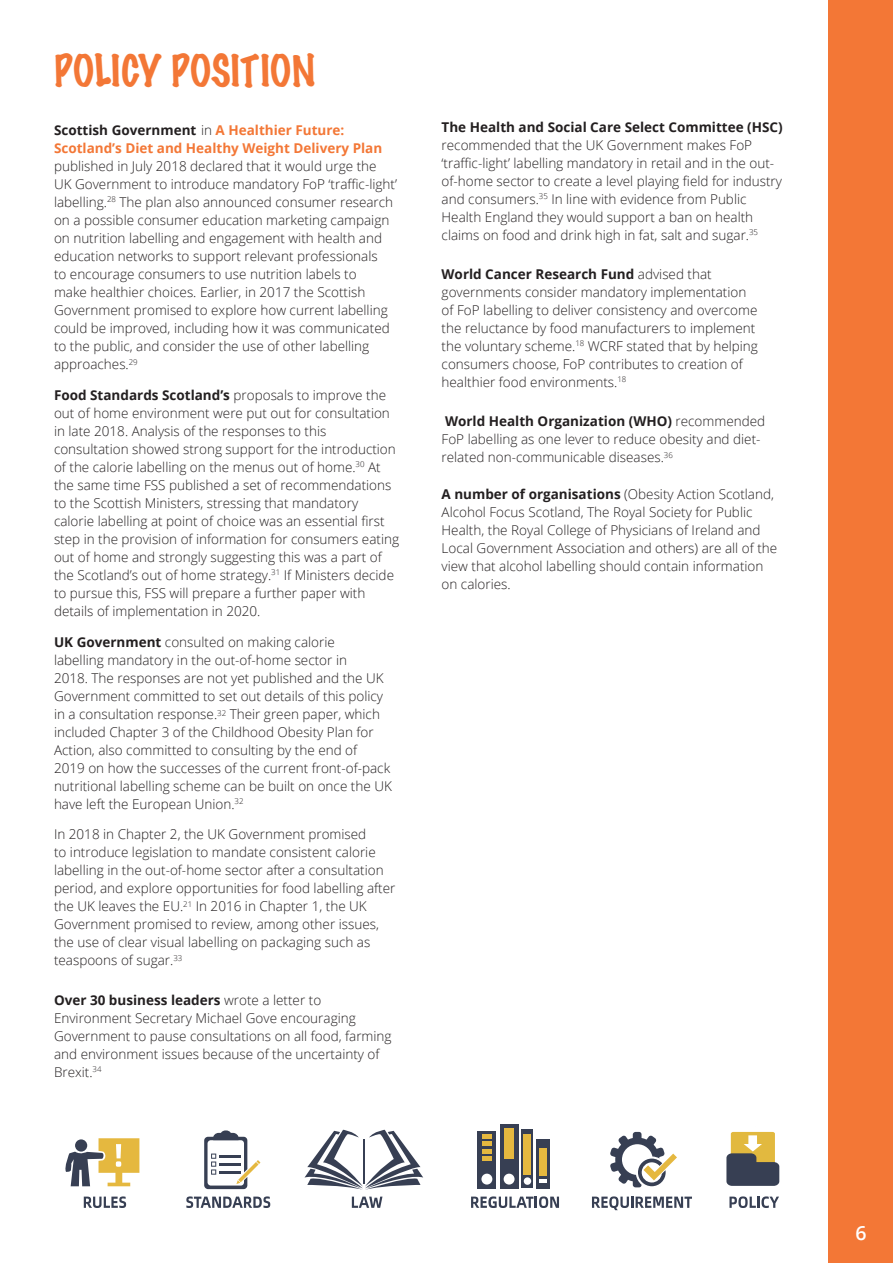
<style>
.page{position:relative;width:893px;height:1263px;background:#fff}
.page>*{position:absolute;margin:0;border:0;box-sizing:border-box;transform-origin:0 0}
.heading1{font:100 39.75px "Marker Felt";color:#f37736}
.examples{font:600 19.5px "Open Sans";color:#fff}
.t1{font:300 13.5px/18px "Open Sans";color:#231f20}
.s1{font-weight:700}
.s2{font-weight:700;color:#f37736}
</style>
<div class="page">
<div style="left:828px;top:0;width:65px;height:1263px;background:#f37736"></div>
<svg style="left:70px;top:1124px;width:710px;height:87px"></svg>
<svg style="left:65px;top:1138px;width:74px;height:48px"></svg>
<svg style="left:204px;top:1130px;width:56px;height:59px"></svg>
<svg style="left:304px;top:1130px;width:119px;height:60px"></svg>
<hr style="left:363px;top:1140px;width:2px;height:44px;background:#373f53">
<div style="left:478px;top:1131px;width:18px;height:57px;background:#373f53"></div>
<hr style="left:482px;top:1135px;width:10px;height:4px;background:#e5b83f">
<hr style="left:482px;top:1142px;width:10px;height:4px;background:#e5b83f">
<hr style="left:482px;top:1149px;width:10px;height:4px;background:#e5b83f">
<hr style="left:482px;top:1156px;width:10px;height:4px;background:#e5b83f">
<div style="left:481px;top:1174px;width:11px;height:10px;background:#fff;border-radius:50%"></div>
<div style="left:536px;top:1139px;width:14px;height:49px;background:#373f53"></div>
<div style="left:540px;top:1149px;width:7px;height:27px;background:#e5b83f"></div>
<svg style="left:540px;top:1179px;width:7px;height:3px"></svg>
<div style="left:500px;top:1124px;width:18px;height:64px;background:#373f53"></div>
<div style="left:504px;top:1174px;width:11px;height:10px;background:#fff;border-radius:50%"></div>
<div style="left:504px;top:1128px;width:10px;height:30px;background:#e5b83f"></div>
<svg style="left:522px;top:1129px;width:11px;height:59px"></svg>
<div style="left:524px;top:1177px;width:7px;height:8px;background:#fff;border-radius:50%"></div>
<div style="left:524px;top:1134px;width:7px;height:41px;background:#e5b83f"></div>
<svg style="left:610px;top:1132px;width:67px;height:55px"></svg>
<svg style="left:726px;top:1132px;width:53px;height:54px;background:#8d8365"></svg>
<svg style="left:84px;top:1196px;width:42px;height:12px"></svg>
<svg style="left:186px;top:1196px;width:84px;height:12px"></svg>
<svg style="left:352px;top:1196px;width:30px;height:12px"></svg>
<svg style="left:471px;top:1196px;width:88px;height:12px"></svg>
<svg style="left:592px;top:1196px;width:100px;height:14px"></svg>
<svg style="left:729px;top:1196px;width:50px;height:12px"></svg>
<p class="heading1" style="left:54px;top:39px;width:263px">POLICY POSITION</p>
<p class="t1" style="left:54px;top:121px;width:344px"><span class="s1">Scottish Government</span> in <span class="s2">A Healthier Future:<br>Scotland’s Diet and Healthy Weight Delivery Plan </span>published in July 2018 declared that it would urge the UK Government to introduce mandatory FoP ‘traffic-light’ labelling.<sup>28</sup> The plan also announced consumer research on a possible consumer education marketing campaign on nutrition labelling and engagement with health and education networks to support relevant professionals<br>to encourage consumers to use nutrition labels to<br>make healthier choices. Earlier, in 2017 the Scottish Government promised to explore how current labelling could be improved, including how it was communicated to the public, and consider the use of other labelling approaches.<sup>29</sup></p>
<p class="t1" style="left:54px;top:385px;width:347px"><span class="s1">Food Standards Scotland’s</span> proposals to improve the out of home environment were put out for consultation in late 2018. Analysis of the responses to this consultation showed strong support for the introduction of the calorie labelling on the menus out of home.<sup>30</sup> At the same time FSS published a set of recommendations to the Scottish Ministers, stressing that mandatory calorie labelling at point of choice was an essential first step in the provision of information for consumers eating out of home and strongly suggesting this was a part of the Scotland’s out of home strategy.<sup>31</sup> If Ministers decide to pursue this, FSS will prepare a further paper with details of implementation in 2020.</p>
<p class="t1" style="left:54px;top:632px;width:339px"><span class="s1">UK Government</span> consulted on making calorie<br>labelling mandatory in the out-of-home sector in<br>2018. The responses are not yet published and the UK Government committed to set out details of this policy in a consultation response.<sup>32</sup> Their green paper, which included Chapter 3 of the Childhood Obesity Plan for Action, also committed to consulting by the end of<br>2019 on how the successes of the current front-of-pack nutritional labelling scheme can be built on once the UK have left the European Union.<sup>32</sup></p>
<p class="t1" style="left:54px;top:825px;width:343px">In 2018 in Chapter 2, the UK Government promised<br>to introduce legislation to mandate consistent calorie labelling in the out-of-home sector after a consultation period, and explore opportunities for food labelling after the UK leaves the EU.<sup>21</sup> In 2016 in Chapter 1, the UK Government promised to review, among other issues, the use of clear visual labelling on packaging such as teaspoons of sugar.<sup>33</sup></p>
<p class="t1" style="left:54px;top:990px;width:339px"><span class="s1">Over 30 business leaders</span> wrote a letter to Environment Secretary Michael Gove encouraging Government to pause consultations on all food, farming and environment issues because of the uncertainty of Brexit.<sup>34</sup></p>
<p class="t1" style="left:442px;top:117px;width:343px"><span class="s1">The Health and Social Care Select Committee (HSC) </span>recommended that the UK Government makes FoP ‘traffic-light’ labelling mandatory in retail and in the out&shy;of-home sector to create a level playing field for industry and consumers.<sup>35</sup> In line with evidence from Public Health England they would support a ban on health claims on food and drink high in fat, salt and sugar.<sup>35</sup></p>
<p class="t1" style="left:442px;top:265px;width:318px"><span class="s1">World Cancer Research Fund</span> advised that governments consider mandatory implementation of FoP labelling to deliver consistency and overcome the reluctance by food manufacturers to implement the voluntary scheme.<sup>18</sup> WCRF stated that by helping consumers choose, FoP contributes to creation of healthier food environments.<sup>18</sup></p>
<p class="t1" style="left:442px;top:412px;width:325px"><span class="s1">World Health Organization (WHO)</span> recommended<br>FoP labelling as one lever to reduce obesity and diet&shy;related non-communicable diseases.<sup>36</sup></p>
<p class="t1" style="left:442px;top:485px;width:337px"><span class="s1">A number of organisations</span> (Obesity Action Scotland, Alcohol Focus Scotland, The Royal Society for Public Health, the Royal College of Physicians of Ireland and Local Government Association and others) are all of the view that alcohol labelling should contain information on calories.</p>
<p class="examples" style="left:855px;top:1220px;width:13px">6</p>
</div>
